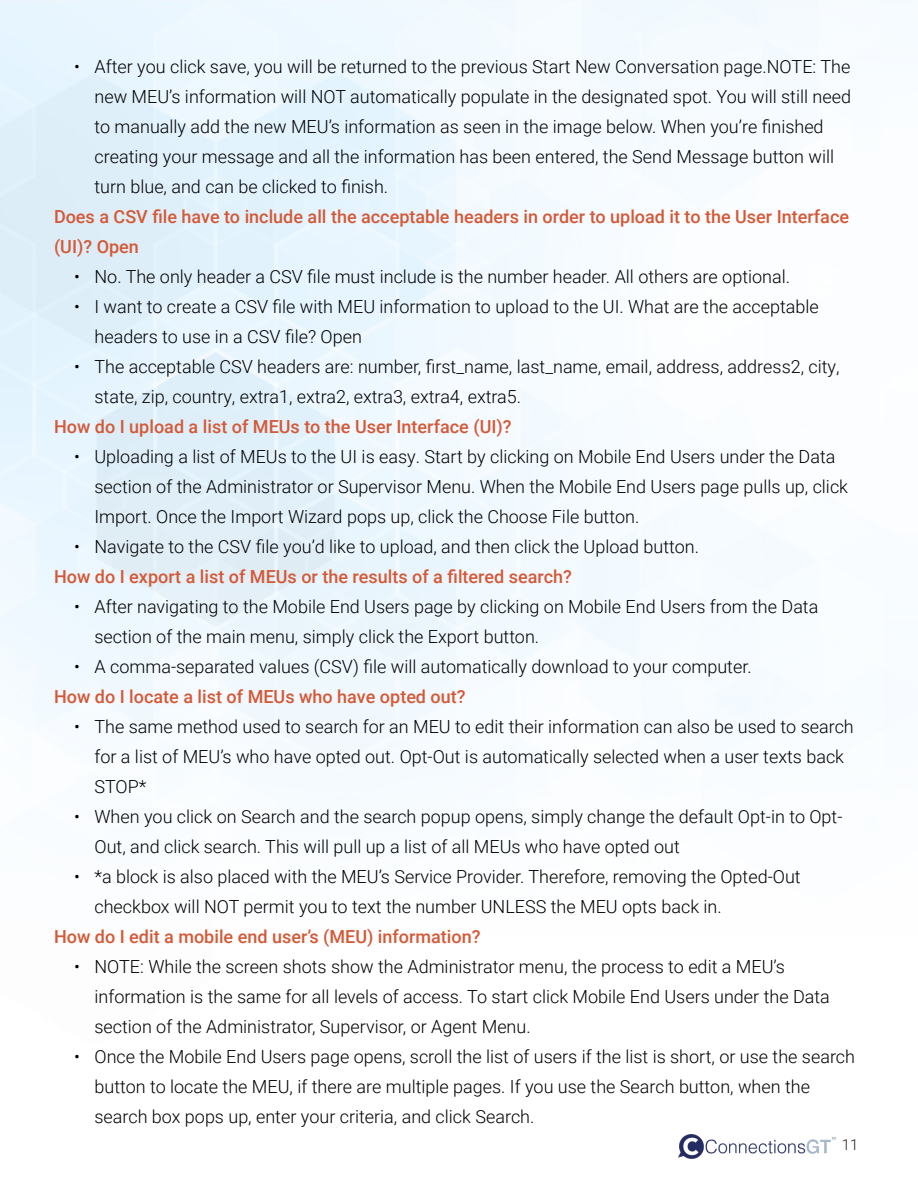
<style>
.page{position:relative;width:918px;height:1188px;background:#fff}
.page>*{position:absolute;margin:0;border:0;box-sizing:border-box;transform-origin:0 0}
.t1{font:300 18px/30px "Roboto";color:#000}
.t2{font:500 18px/30px "Roboto";color:#d45937}
.t3{font:300 15px "Roboto";color:#231f20}
</style>
<div class="page">
<img style="left:678px;top:1134px;width:157px;height:25px">
<p class="t1" style="left:94px;top:51px;width:758px;text-indent:-20px">• After you click save, you will be returned to the previous Start New Conversation page.NOTE: The new MEU’s information will NOT automatically populate in the designated spot. You will still need to manually add the new MEU’s information as seen in the image below. When you’re finished creating your message and all the information has been entered, the Send Message button will turn blue, and can be clicked to finish.</p>
<p class="t2" style="left:54px;top:201px;width:797px">Does a CSV file have to include all the acceptable headers in order to upload it to the User Interface (UI)? Open</p>
<p class="t1" style="left:74px;top:261px;width:717px">• No. The only header a CSV file must include is the number header. All others are optional.</p>
<p class="t1" style="left:94px;top:291px;width:726px;text-indent:-20px">• I want to create a CSV file with MEU information to upload to the UI. What are the acceptable headers to use in a CSV file? Open</p>
<p class="t1" style="left:94px;top:351px;width:747px;text-indent:-20px">• The acceptable CSV headers are: number, first_name, last_name, email, address, address2, city, state, zip, country, extra1, extra2, extra3, extra4, extra5.</p>
<p class="t2" style="left:54px;top:411px;width:459px">How do I upload a list of MEUs to the User Interface (UI)?</p>
<p class="t1" style="left:94px;top:441px;width:755px;text-indent:-20px">• Uploading a list of MEUs to the UI is easy. Start by clicking on Mobile End Users under the Data section of the Administrator or Supervisor Menu. When the Mobile End Users page pulls up, click<br>Import. Once the Import Wizard pops up, click the Choose File button.</p>
<p class="t1" style="left:74px;top:531px;width:626px">• Navigate to the CSV file you’d like to upload, and then click the Upload button.</p>
<p class="t2" style="left:54px;top:561px;width:519px">How do I export a list of MEUs or the results of a filtered search?</p>
<p class="t1" style="left:94px;top:591px;width:725px;text-indent:-20px">• After navigating to the Mobile End Users page by clicking on Mobile End Users from the Data section of the main menu, simply click the Export button.</p>
<p class="t1" style="left:74px;top:651px;width:679px">• A comma-separated values (CSV) file will automatically download to your computer.</p>
<p class="t2" style="left:54px;top:681px;width:413px">How do I locate a list of MEUs who have opted out?</p>
<p class="t1" style="left:94px;top:711px;width:761px;text-indent:-20px">• The same method used to search for an MEU to edit their information can also be used to search for a list of MEU’s who have opted out. Opt-Out is automatically selected when a user texts back<br>STOP*</p>
<p class="t1" style="left:94px;top:801px;width:750px;text-indent:-20px">• When you click on Search and the search popup opens, simply change the default Opt-in to Opt-<br>Out, and click search. This will pull up a list of all MEUs who have opted out</p>
<p class="t1" style="left:94px;top:861px;width:708px;text-indent:-20px">• *a block is also placed with the MEU’s Service Provider. Therefore, removing the Opted-Out checkbox will NOT permit you to text the number UNLESS the MEU opts back in.</p>
<p class="t2" style="left:54px;top:921px;width:428px">How do I edit a mobile end user’s (MEU) information?</p>
<p class="t1" style="left:94px;top:951px;width:737px;text-indent:-20px">• NOTE: While the screen shots show the Administrator menu, the process to edit a MEU’s information is the same for all levels of access. To start click Mobile End Users under the Data section of the Administrator, Supervisor, or Agent Menu.</p>
<p class="t1" style="left:94px;top:1041px;width:762px;text-indent:-20px">• Once the Mobile End Users page opens, scroll the list of users if the list is short, or use the search button to locate the MEU, if there are multiple pages. If you use the Search button, when the search box pops up, enter your criteria, and click Search.</p>
<p class="t3" style="left:842px;top:1134px;width:18px">11</p>
</div>
